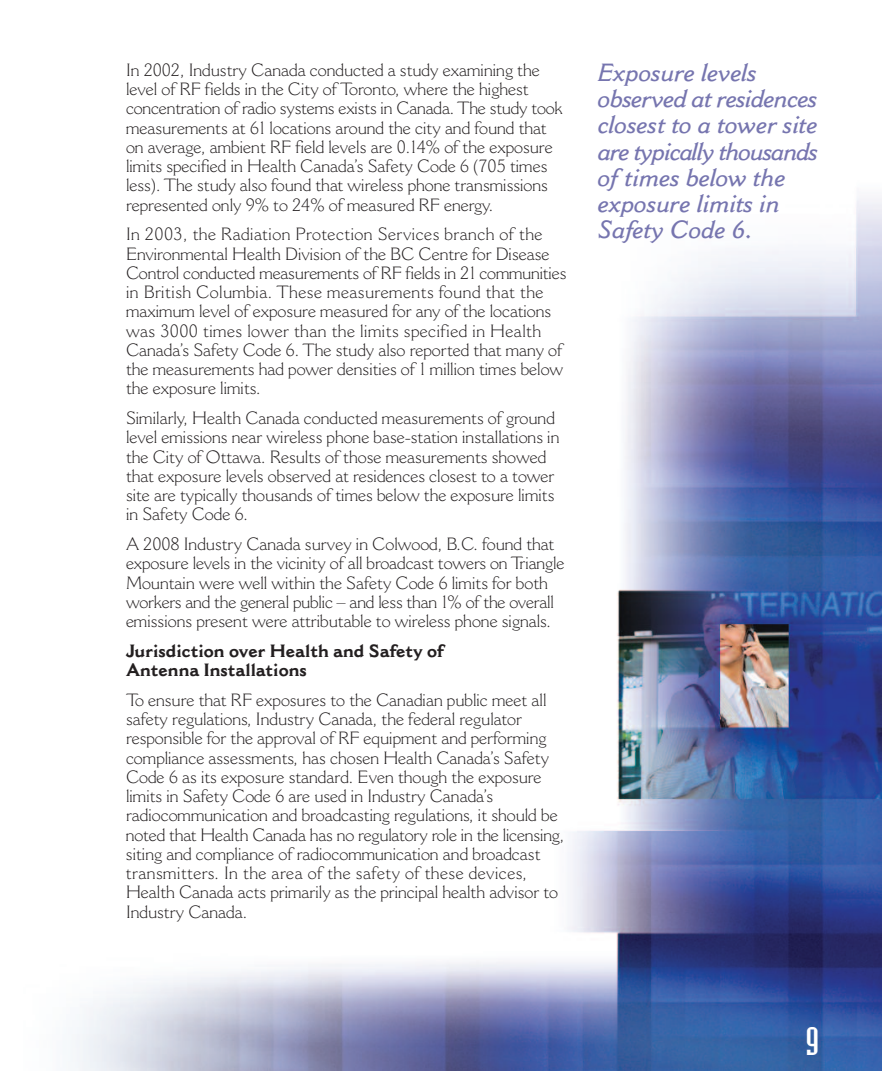
<style>
.page{position:relative;width:882px;height:1071px;background:#fff}
.page>*{position:absolute;margin:0;border:0;box-sizing:border-box;transform-origin:0 0}
.t1{font:42px "Badloc ICG";color:#fff}
.t2{font:italic 600 24.5px/26.2px "Cantoria";color:#7675af}
.t3{font:300 17.5px/19.2px "Cantoria";color:#231f20}
.t4{font:700 17.5px/19.2px "Cantoria";color:#231f20}
</style>
<div class="page">
<img style="left:70px;top:198px;width:812px;height:873px">
<p class="t3" style="left:126px;top:62px;width:438px">In 2002, Industry Canada conducted a study examining the level of RF fields in the City of Toronto, where the highest concentration of radio systems exists in Canada. The study took measurements at 61 locations around the city and found that on average, ambient RF field levels are 0.14% of the exposure limits specified in Health Canada’s Safety Code 6 (705 times less). The study also found that wireless phone transmissions represented only 9% to 24% of measured RF energy.</p>
<p class="t3" style="left:126px;top:226px;width:442px">In 2003, the Radiation Protection Services branch of the Environmental Health Division of the BC Centre for Disease Control conducted measurements of RF fields in 21 communities in British Columbia. These measurements found that the maximum level of exposure measured for any of the locations was 3000 times lower than the limits specified in Health Canada’s Safety Code 6. The study also reported that many of the measurements had power densities of 1 million times below the exposure limits.</p>
<p class="t3" style="left:126px;top:410px;width:435px">Similarly, Health Canada conducted measurements of ground level emissions near wireless phone base-station installations in the City of Ottawa. Results of those measurements showed that exposure levels observed at residences closest to a tower site are typically thousands of times below the exposure limits in Safety Code 6.</p>
<p class="t3" style="left:126px;top:536px;width:440px">A 2008 Industry Canada survey in Colwood, B.C. found that exposure levels in the vicinity of all broadcast towers on Triangle Mountain were well within the Safety Code 6 limits for both workers and the general public – and less than 1% of the overall emissions present were attributable to wireless phone signals.</p>
<p class="t4" style="left:126px;top:643px;width:319px">Jurisdiction over Health and Safety of<br>Antenna Installations</p>
<p class="t3" style="left:126px;top:692px;width:440px">To ensure that RF exposures to the Canadian public meet all safety regulations, Industry Canada, the federal regulator responsible for the approval of RF equipment and performing compliance assessments, has chosen Health Canada’s Safety Code 6 as its exposure standard. Even though the exposure limits in Safety Code 6 are used in Industry Canada’s radiocommunication and broadcasting regulations, it should be noted that Health Canada has no regulatory role in the licensing, siting and compliance of radiocommunication and broadcast transmitters. In the area of the safety of these devices, Health Canada acts primarily as the principal health advisor to Industry Canada.</p>
<h2 class="t2" style="left:598px;top:62px;width:222px">Exposure levels observed at residences closest to a tower site are typically thousands of times below the exposure limits in<br>Safety Code 6.</h2>
<h1 class="t1" style="left:806px;top:1015px;width:15px">9</h1>
</div>
